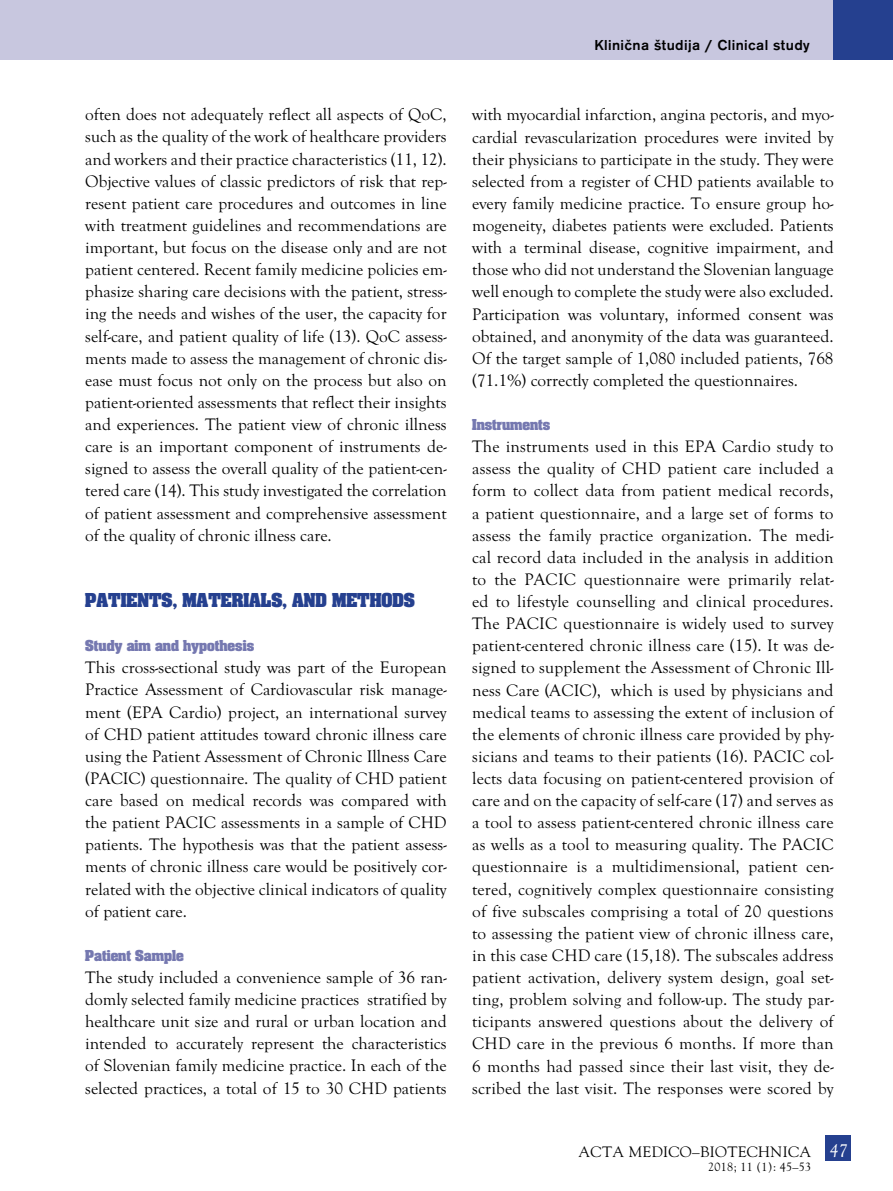
<style>
.page{position:relative;width:893px;height:1191px;background:#fff}
.page>*{position:absolute;margin:0;border:0;box-sizing:border-box;transform-origin:0 0}
.t1{font:700 21px "Aachen PCE";color:#25408f}
.t2{font:italic 18px "Goudy Old Sty TCE";color:#fff}
.t3{font:17.25px/22px "Goudy Old Sty TCE";color:#000;text-align:justify}
.t4{font:700 16.5px "Aachen PCE";color:#7578b0}
.t5{font:500 15px "Accius TCE";letter-spacing:.025em;color:#000}
.t6{font:15px "MM Goudy";letter-spacing:.025em;color:#000}
.t7{font:12px "MM Goudy";letter-spacing:.025em;color:#000}
</style>
<div class="page">
<div style="left:825px;top:1135px;width:26px;height:26px;background:#25408f"></div>
<div style="left:0;top:0;width:833px;height:60px;background:#c8c7df"></div>
<div style="left:833px;top:0;width:60px;height:60px;background:#25408f"></div>
<p class="t3" style="left:85px;top:104px;width:363px">often does not adequately reflect all aspects of QoC, such as the quality of the work of healthcare providers and workers and their practice characteristics (11, 12).<br>Objective values of classic predictors of risk that rep&shy;resent patient care procedures and outcomes in line with treatment guidelines and recommendations are important, but focus on the disease only and are not patient centered. Recent family medicine policies em&shy;phasize sharing care decisions with the patient, stress&shy;ing the needs and wishes of the user, the capacity for self-care, and patient quality of life (13). QoC assess&shy;ments made to assess the management of chronic dis&shy;ease must focus not only on the process but also on patient-oriented assessments that reflect their insights and experiences. The patient view of chronic illness care is an important component of instruments de&shy;signed to assess the overall quality of the patient-cen&shy;tered care (14). This study investigated the correlation of patient assessment and comprehensive assessment of the quality of chronic illness care.</p>
<p class="t1" style="left:85px;top:589px;width:331px">PATIENTS, MATERIALS, AND METHODS</p>
<p class="t4" style="left:85px;top:637px;width:170px">Study aim and hypothesis</p>
<p class="t3" style="left:85px;top:657px;width:363px">This cross-sectional study was part of the European Practice Assessment of Cardiovascular risk manage&shy;ment (EPA Cardio) project, an international survey of CHD patient attitudes toward chronic illness care using the Patient Assessment of Chronic Illness Care (PACIC) questionnaire. The quality of CHD patient care based on medical records was compared with the patient PACIC assessments in a sample of CHD patients. The hypothesis was that the patient assess&shy;ments of chronic illness care would be positively cor&shy;related with the objective clinical indicators of quality of patient care.</p>
<p class="t4" style="left:85px;top:947px;width:100px">Patient Sample</p>
<p class="t3" style="left:85px;top:966px;width:363px">The study included a convenience sample of 36 ran&shy;domly selected family medicine practices stratified by healthcare unit size and rural or urban location and intended to accurately represent the characteristics of Slovenian family medicine practice. In each of the selected practices, a total of 15 to 30 CHD patients</p>
<p class="t5" style="left:594px;top:36px;width:217px">Klinična študija / Clinical study</p>
<p class="t3" style="left:472px;top:104px;width:363px">with myocardial infarction, angina pectoris, and myo&shy;cardial revascularization procedures were invited by their physicians to participate in the study. They were selected from a register of CHD patients available to every family medicine practice. To ensure group ho&shy;mogeneity, diabetes patients were excluded. Patients with a terminal disease, cognitive impairment, and those who did not understand the Slovenian language well enough to complete the study were also excluded.<br>Participation was voluntary, informed consent was obtained, and anonymity of the data was guaranteed.<br>Of the target sample of 1,080 included patients, 768 (71.1%) correctly completed the questionnaires.</p>
<p class="t4" style="left:472px;top:416px;width:80px">Instruments</p>
<p class="t3" style="left:472px;top:435px;width:363px">The instruments used in this EPA Cardio study to assess the quality of CHD patient care included a form to collect data from patient medical records, a patient questionnaire, and a large set of forms to assess the family practice organization. The medi&shy;cal record data included in the analysis in addition to the PACIC questionnaire were primarily relat&shy;ed to lifestyle counselling and clinical procedures.<br>The PACIC questionnaire is widely used to survey patient-centered chronic illness care (15). It was de&shy;signed to supplement the Assessment of Chronic Ill&shy;ness Care (ACIC), which is used by physicians and medical teams to assessing the extent of inclusion of the elements of chronic illness care provided by phy&shy;sicians and teams to their patients (16). PACIC col&shy;lects data focusing on patient-centered provision of care and on the capacity of self-care (17) and serves as a tool to assess patient-centered chronic illness care as wells as a tool to measuring quality. The PACIC questionnaire is a multidimensional, patient cen&shy;tered, cognitively complex questionnaire consisting of five subscales comprising a total of 20 questions to assessing the patient view of chronic illness care, in this case CHD care (15,18). The subscales address patient activation, delivery system design, goal set&shy;ting, problem solving and follow-up. The study par&shy;ticipants answered questions about the delivery of CHD care in the previous 6 months. If more than 6 months had passed since their last visit, they de&shy;scribed the last visit. The responses were scored by</p>
<p class="t6" style="left:578px;top:1142px;width:234px">ACTA MEDICO–BIOTECHNICA</p>
<p class="t7" style="left:708px;top:1159px;width:105px">2018; 11 (1): 45–53</p>
<p class="t2" style="left:829px;top:1137px;width:19px">4747</p>
</div>
